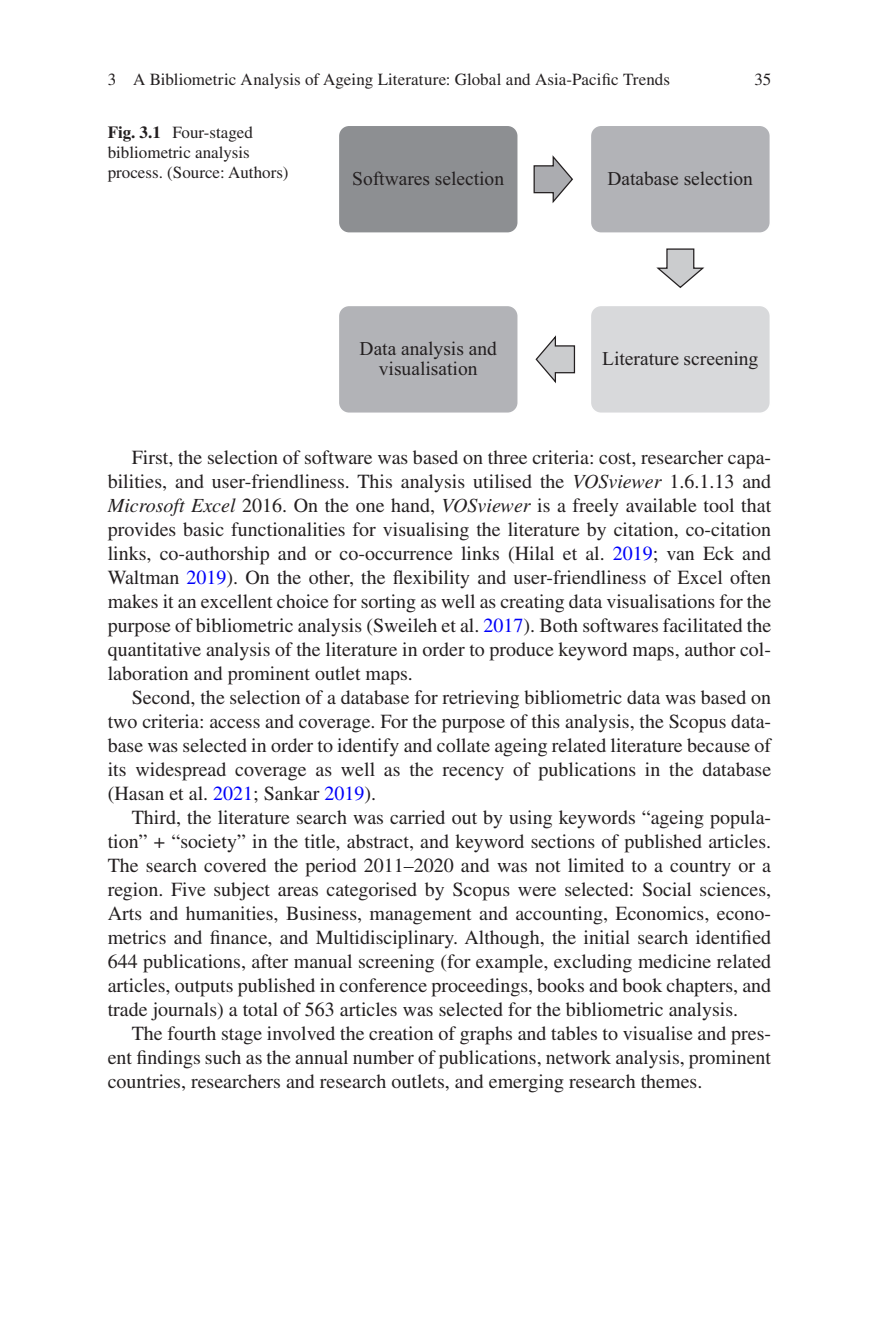
<style>
.page{position:relative;width:879px;height:1333px;background:#fff}
.page>*{position:absolute;margin:0;border:0;box-sizing:border-box;transform-origin:0 0}
.t1{font:20px/24px "Times LT Std";color:#231f20;text-align:justify}
.t2{font:19.4px/20.2px "Times New Roman";color:#231f20;text-align:center}
.t3{font:17px/20px "Times LT Std";color:#231f20}
.s1{font-weight:700}
.s2{font-style:italic}
.s3{color:#0000fa}
</style>
<div class="page">
<div style="left:338px;top:125px;width:180px;height:108px;background:#8d8f92;border-radius:11px"></div>
<div style="left:337px;top:124px;width:182px;height:110px;border:2px solid #fff;border-radius:11px"></div>
<svg style="left:533px;top:155px;width:40px;height:48px"></svg>
<div style="left:590px;top:125px;width:180px;height:108px;background:#b2b3b7;border-radius:11px"></div>
<div style="left:589px;top:124px;width:182px;height:110px;border:2px solid #fff;border-radius:11px"></div>
<svg style="left:656px;top:248px;width:49px;height:40px"></svg>
<div style="left:590px;top:305px;width:180px;height:108px;background:#d8d9db;border-radius:11px"></div>
<div style="left:589px;top:304px;width:182px;height:110px;border:2px solid #fff;border-radius:11px"></div>
<svg style="left:535px;top:335px;width:41px;height:49px"></svg>
<div style="left:338px;top:305px;width:180px;height:108px;background:#b2b3b7;border-radius:11px"></div>
<div style="left:337px;top:304px;width:182px;height:110px;border:2px solid #fff;border-radius:11px"></div>
<p class="t3" style="left:108px;top:69px;width:564px">3 A Bibliometric Analysis of Ageing Literature: Global and Asia-Pacific Trends</p>
<p class="t3" style="left:754px;top:69px;width:18px">35</p>
<p class="t3" style="left:108px;top:122px;width:182px"><span class="s1">Fig. 3.1</span> Four-staged bibliometric analysis process. (Source: Authors)</p>
<p class="t2" style="left:352px;top:170px;width:153px">Softwares selection</p>
<p class="t2" style="left:607px;top:170px;width:147px">Database selection</p>
<p class="t2" style="left:360px;top:340px;width:139px">Data analysis and visualisation</p>
<p class="t2" style="left:602px;top:350px;width:158px">Literature screening</p>
<p class="t1" style="left:108px;top:445px;width:665px;text-indent:24px">First, the selection of software was based on three criteria: cost, researcher capa&shy;bilities, and user-friendliness. This analysis utilised the <span class="s2">VOSviewer</span> 1.6.1.13 and <span class="s2">Microsoft Excel</span> 2016. On the one hand, <span class="s2">VOSviewer</span> is a freely available tool that provides basic functionalities for visualising the literature by citation, co-citation links, co-authorship and or co-occurrence links (Hilal et al. <span class="s3">2019</span>; van Eck and Waltman <span class="s3">2019</span>). On the other, the flexibility and user-friendliness of Excel often makes it an excellent choice for sorting as well as creating data visualisations for the purpose of bibliometric analysis (Sweileh et al. <span class="s3">2017</span>). Both softwares facilitated the quantitative analysis of the literature in order to produce keyword maps, author col&shy;laboration and prominent outlet maps.</p>
<p class="t1" style="left:108px;top:685px;width:665px;text-indent:24px">Second, the selection of a database for retrieving bibliometric data was based on two criteria: access and coverage. For the purpose of this analysis, the Scopus data&shy;base was selected in order to identify and collate ageing related literature because of its widespread coverage as well as the recency of publications in the database (Hasan et al. <span class="s3">2021</span>; Sankar <span class="s3">2019</span>).</p>
<p class="t1" style="left:108px;top:805px;width:665px;text-indent:24px">Third, the literature search was carried out by using keywords “ageing popula&shy;tion” + “society” in the title, abstract, and keyword sections of published articles.<br>The search covered the period 2011–2020 and was not limited to a country or a region. Five subject areas categorised by Scopus were selected: Social sciences, Arts and humanities, Business, management and accounting, Economics, econo&shy;metrics and finance, and Multidisciplinary. Although, the initial search identified 644 publications, after manual screening (for example, excluding medicine related articles, outputs published in conference proceedings, books and book chapters, and trade journals) a total of 563 articles was selected for the bibliometric analysis.</p>
<p class="t1" style="left:108px;top:1021px;width:665px;text-indent:24px">The fourth stage involved the creation of graphs and tables to visualise and pres&shy;ent findings such as the annual number of publications, network analysis, prominent countries, researchers and research outlets, and emerging research themes.</p>
</div>
